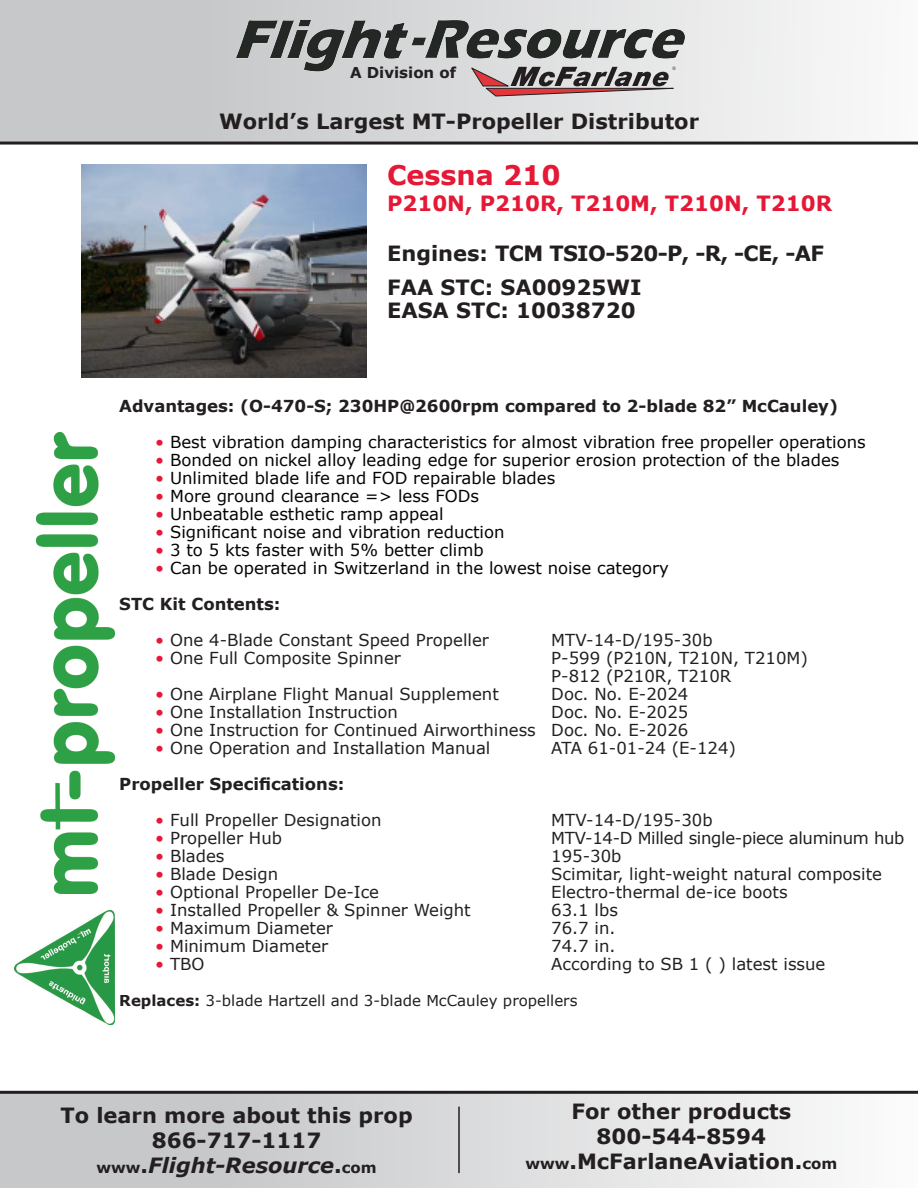
<style>
.page{position:relative;width:918px;height:1188px;background:#fff}
.page>*{position:absolute;margin:0;border:0;box-sizing:border-box;transform-origin:0 0}
.Heading{font:700 27px "Verdana";color:#e51836}
.Heading-2{font:700 21px/25.2px "Verdana";color:#231f20;text-align:center}
.Heading-3{font:700 21px "Verdana";letter-spacing:-.03em;color:#231f20}
.Heading-4{font:700 21px "Verdana";color:#e51836}
.t1{font:italic 700 21px "Verdana";color:#231f20}
.Paragraph{font:16.5px "Verdana";color:#231f20}
.Paragraph-2{font:16.5px "Verdana";color:#040503}
.Heading-5{font:700 16.5px "Verdana";color:#231f20}
.Paragraph-3{font:700 16.5px "Verdana";color:#231f20}
.Paragraph-4{font:16.5px "Verdana";letter-spacing:-.02em;color:#231f20}
.Paragraph-5{font:15px "Verdana";color:#231f20}
.t2{font:700 15px "Verdana";color:#231f20}
.s1{color:#e51836}
.s2{font-weight:700}
.s3{font-style:normal;font-size:15px}
.s4{font-style:normal}
.s5{font-size:15px}
</style>
<div class="page">
<img style="left:37px;top:432px;width:78px;height:462px">
<img style="left:15px;top:911px;width:100px;height:113px">
<div style="left:0;top:0;width:918px;height:142px;background:linear-gradient(to right,#bebfc2,#f7f7f8)"></div>
<img style="left:234px;top:18px;width:450px;height:55px">
<hr style="left:0;top:142px;width:918px;height:3px;background:#231f20">
<div style="left:0;top:1093px;width:918px;height:95px;background:linear-gradient(to right,#bdbfc1,#f9f9f9)"></div>
<hr style="left:0;top:1091px;width:918px;height:3px;background:#231f20">
<hr style="left:458px;top:1107px;width:2px;height:66px;background:#231f20">
<img style="left:81px;top:165px;width:285px;height:213px">
<svg style="left:469px;top:66px;width:207px;height:31px"></svg>
<p class="t2" style="left:350px;top:62px;width:108px">A Division of</p>
<p class="Heading-2" style="left:219px;top:109px;width:482px">World’s Largest MT-Propeller Distributor</p>
<p class="Heading" style="left:387px;top:156px;width:175px">Cessna 210</p>
<p class="Heading-4" style="left:387px;top:188px;width:447px">P210N, P210R, T210M, T210N, T210R</p>
<p class="Heading-3" style="left:387px;top:238px;width:439px">Engines: TCM TSIO-520-P, -R, -CE, -AF</p>
<p class="Heading-2" style="left:387px;top:275px;width:256px">FAA STC: SA00925WI</p>
<p class="Heading-2" style="left:387px;top:297px;width:250px">EASA STC: 10038720</p>
<p class="Heading-5" style="left:119px;top:394px;width:720px">Advantages: (O-470-S; 230HP@2600rpm compared to 2-blade 82” McCauley)</p>
<p class="Paragraph-2" style="left:155px;top:431px;width:712px"><span class="s1">•</span> Best vibration damping characteristics for almost vibration free propeller operations</p>
<p class="Paragraph-2" style="left:155px;top:449px;width:686px"><span class="s1">•</span> Bonded on nickel alloy leading edge for superior erosion protection of the blades</p>
<p class="Paragraph-2" style="left:155px;top:467px;width:402px"><span class="s1">•</span> Unlimited blade life and FOD repairable blades</p>
<p class="Paragraph-2" style="left:155px;top:485px;width:325px"><span class="s1">•</span> More ground clearance =&gt; less FODs</p>
<p class="Paragraph-2" style="left:155px;top:503px;width:290px"><span class="s1">•</span> Unbeatable esthetic ramp appeal</p>
<p class="Paragraph-2" style="left:155px;top:521px;width:351px"><span class="s1">•</span> Significant noise and vibration reduction</p>
<p class="Paragraph-2" style="left:155px;top:539px;width:330px"><span class="s1">•</span> 3 to 5 kts faster with 5% better climb</p>
<p class="Paragraph-2" style="left:155px;top:557px;width:515px"><span class="s1">•</span> Can be operated in Switzerland in the lowest noise category</p>
<p class="Paragraph-3" style="left:119px;top:592px;width:163px">STC Kit Contents:</p>
<p class="Paragraph" style="left:155px;top:629px;width:335px"><span class="s1">•</span> One 4-Blade Constant Speed Propeller</p>
<p class="Paragraph" style="left:551px;top:629px;width:163px">MTV-14-D/195-30b</p>
<p class="Paragraph" style="left:155px;top:647px;width:247px"><span class="s1">•</span> One Full Composite Spinner</p>
<p class="Paragraph" style="left:551px;top:647px;width:258px">P-599 (P210N, T210N, T210M)</p>
<p class="Paragraph" style="left:551px;top:665px;width:182px">P-812 (P210R, T210R</p>
<p class="Paragraph" style="left:155px;top:683px;width:345px"><span class="s1">•</span> One Airplane Flight Manual Supplement</p>
<p class="Paragraph" style="left:551px;top:683px;width:139px">Doc. No. E-2024</p>
<p class="Paragraph" style="left:155px;top:701px;width:244px"><span class="s1">•</span> One Installation Instruction</p>
<p class="Paragraph" style="left:551px;top:701px;width:139px">Doc. No. E-2025</p>
<p class="Paragraph" style="left:155px;top:719px;width:535px"><span class="s1">•</span> One Instruction for Continued Airworthiness Doc. No. E-2026</p>
<p class="Paragraph" style="left:155px;top:737px;width:337px"><span class="s1">•</span> One Operation and Installation Manual</p>
<p class="Paragraph" style="left:551px;top:737px;width:186px">ATA 61-01-24 (E-124)</p>
<p class="Paragraph-3" style="left:119px;top:772px;width:227px">Propeller Specifications:</p>
<p class="Paragraph" style="left:155px;top:809px;width:228px"><span class="s1">•</span> Full Propeller Designation</p>
<p class="Paragraph" style="left:551px;top:809px;width:163px">MTV-14-D/195-30b</p>
<p class="Paragraph" style="left:155px;top:827px;width:128px"><span class="s1">•</span> Propeller Hub</p>
<p class="Paragraph-4" style="left:551px;top:827px;width:355px">MTV-14-D Milled single-piece aluminum hub</p>
<p class="Paragraph" style="left:155px;top:845px;width:71px"><span class="s1">•</span> Blades</p>
<p class="Paragraph" style="left:551px;top:845px;width:72px">195-30b</p>
<p class="Paragraph" style="left:155px;top:863px;width:124px"><span class="s1">•</span> Blade Design</p>
<p class="Paragraph" style="left:551px;top:863px;width:332px">Scimitar, light-weight natural composite</p>
<p class="Paragraph" style="left:155px;top:881px;width:225px"><span class="s1">•</span> Optional Propeller De-Ice</p>
<p class="Paragraph" style="left:551px;top:881px;width:238px">Electro-thermal de-ice boots</p>
<p class="Paragraph" style="left:155px;top:899px;width:317px"><span class="s1">•</span> Installed Propeller &amp; Spinner Weight</p>
<p class="Paragraph" style="left:551px;top:899px;width:68px">63.1 lbs</p>
<p class="Paragraph" style="left:155px;top:917px;width:179px"><span class="s1">•</span> Maximum Diameter</p>
<p class="Paragraph" style="left:551px;top:917px;width:66px">76.7 in.</p>
<p class="Paragraph" style="left:155px;top:935px;width:174px"><span class="s1">•</span> Minimum Diameter</p>
<p class="Paragraph" style="left:551px;top:935px;width:66px">74.7 in.</p>
<p class="Paragraph" style="left:155px;top:953px;width:51px"><span class="s1">•</span> TBO</p>
<p class="Paragraph" style="left:551px;top:953px;width:276px">According to SB 1 ( ) latest issue</p>
<p class="Paragraph-5" style="left:119px;top:990px;width:460px"><span class="s2">Replaces:</span> 3-blade Hartzell and 3-blade McCauley propellers</p>
<p class="Heading-2" style="left:60px;top:1102px;width:354px">To learn more about this prop</p>
<p class="Heading-2" style="left:152px;top:1128px;width:171px">866-717-1117</p>
<p class="t1" style="left:96px;top:1151px;width:282px"><span class="s3">www</span><span class="s4">.</span>Flight-Resource<span class="s4">.</span><span class="s3">com</span></p>
<p class="Heading-2" style="left:525px;top:1098px;width:314px">For other products<br>800-544-8594 <span class="s5">www</span>.McFarlaneAviation.<span class="s5">com</span></p>
</div>
